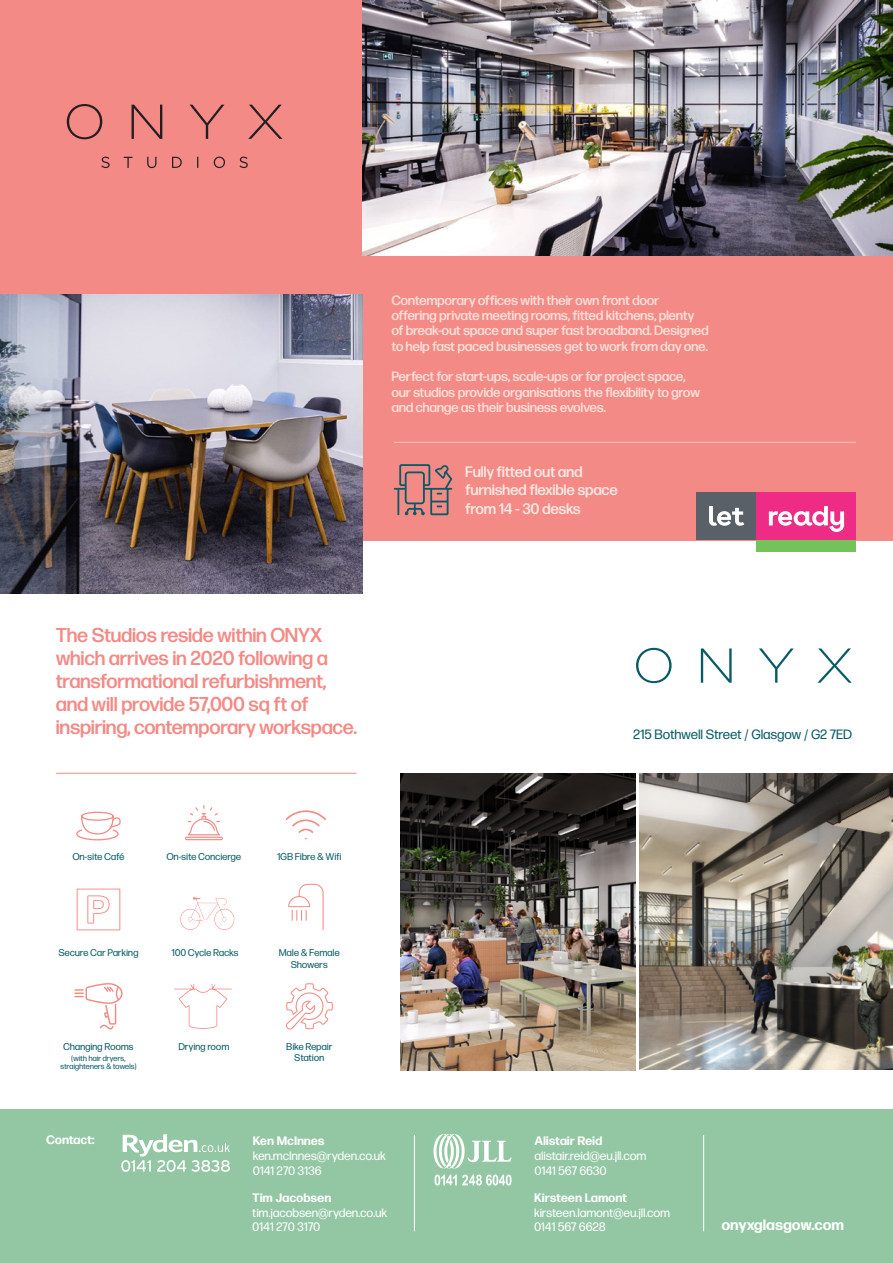
<style>
.page{position:relative;width:893px;height:1263px;background:#fff}
.page>*{position:absolute;margin:0;border:0;box-sizing:border-box;transform-origin:0 0}
.t1{font:500 20.1px/23px "Forma DJR Banner";letter-spacing:.02em;color:#f38a85}
.t2{font:500 15.15px/18.1px "Forma DJR Banner";letter-spacing:.02em;color:#fde8e4}
.t3{font:700 15px "Forma DJR Banner";letter-spacing:.04em;color:#fff}
.t4{font:500 13.5px/15.3px "Forma DJR Banner";letter-spacing:.02em;color:#fddfd9}
.t5{font:13.5px "Forma DJR Banner";letter-spacing:.04em;color:#075b65}
.t6{font:12.3px/14.7px "Forma DJR Banner";letter-spacing:.04em;color:#fff}
.t7{font:700 12.3px "Forma DJR Banner";letter-spacing:.04em;color:#fff}
.t8{font:9.75px/11.9px "Forma DJR Banner";letter-spacing:.04em;color:#075b65;text-align:center}
.t9{font:7.8px/7.8px "Forma DJR Banner";letter-spacing:.04em;color:#075b65;text-align:center}
</style>
<div class="page">
<div style="left:0;top:0;width:893px;height:540px;background:#f38a85"></div>
<img style="left:363px;top:0;width:530px;height:255px">
<img style="left:0;top:295px;width:363px;height:299px">
<div style="left:696px;top:493px;width:61px;height:47px;background:#5a6067"></div>
<div style="left:757px;top:493px;width:99px;height:47px;background:#ee2c85"></div>
<div style="left:757px;top:540px;width:99px;height:12px;background:#76c25a"></div>
<svg style="left:709px;top:506px;width:35px;height:20px"></svg>
<svg style="left:769px;top:506px;width:75px;height:26px"></svg>
<svg style="left:285px;top:810px;width:41px;height:30px"></svg>
<svg style="left:76px;top:811px;width:45px;height:30px"></svg>
<hr style="left:185px;top:837px;width:38px;height:3px;background:#f38a85;border-radius:2px">
<svg style="left:188px;top:805px;width:32px;height:30px"></svg>
<svg style="left:180px;top:897px;width:55px;height:33px"></svg>
<svg style="left:74px;top:983px;width:49px;height:46px"></svg>
<svg style="left:77px;top:888px;width:43px;height:42px"></svg>
<svg style="left:288px;top:884px;width:36px;height:46px"></svg>
<svg style="left:286px;top:983px;width:47px;height:46px"></svg>
<svg style="left:174px;top:984px;width:58px;height:45px"></svg>
<img style="left:401px;top:773px;width:235px;height:297px">
<div style="left:0;top:1110px;width:893px;height:153px;background:#93c7a4"></div>
<svg style="left:435px;top:1174px;width:77px;height:11px"></svg>
<svg style="left:433px;top:1134px;width:79px;height:34px"></svg>
<svg style="left:121px;top:1134px;width:109px;height:38px"></svg>
<hr style="left:414px;top:1135px;width:1px;height:96px;background:#fff">
<hr style="left:703px;top:1135px;width:1px;height:96px;background:#fff">
<svg style="left:67px;top:104px;width:35px;height:35px"></svg>
<svg style="left:132px;top:105px;width:30px;height:34px"></svg>
<svg style="left:190px;top:105px;width:34px;height:34px"></svg>
<svg style="left:248px;top:105px;width:34px;height:34px"></svg>
<svg style="left:101px;top:157px;width:147px;height:11px"></svg>
<svg style="left:636px;top:648px;width:36px;height:35px"></svg>
<svg style="left:701px;top:648px;width:31px;height:35px"></svg>
<svg style="left:759px;top:648px;width:35px;height:35px"></svg>
<svg style="left:817px;top:648px;width:35px;height:35px"></svg>
<svg style="left:394px;top:464px;width:58px;height:51px"></svg>
<hr style="left:56px;top:773px;width:301px;height:1px;background:#f38a85">
<hr style="left:394px;top:442px;width:462px;height:1px;background:#fac6be">
<img style="left:639px;top:773px;width:254px;height:296px">
<p class="t4" style="left:392px;top:292px;width:318px">Contemporary offices with their own front door<br>offering private meeting rooms, fitted kitchens, plenty of break-out space and super fast broadband. Designed to help fast paced businesses get to work from day one.</p>
<p class="t4" style="left:392px;top:369px;width:310px">Perfect for start-ups, scale-ups or for project space, our studios provide organisations the flexibility to grow and change as their business evolves.</p>
<p class="t1" style="left:56px;top:623px;width:302px">The Studios reside within ONYX which arrives in 2020 following a transformational refurbishment, and will provide 57,000 sq ft of inspiring, contemporary workspace.</p>
<p class="t8" style="left:73px;top:850px;width:53px">On-site Café</p>
<p class="t8" style="left:167px;top:850px;width:76px">On-site Concierge</p>
<p class="t8" style="left:277px;top:850px;width:65px">1GB Fibre &amp; Wifi</p>
<p class="t8" style="left:59px;top:946px;width:81px">Secure Car Parking</p>
<p class="t8" style="left:172px;top:946px;width:68px">100 Cycle Racks</p>
<p class="t8" style="left:279px;top:946px;width:62px">Male &amp; Female<br>Showers</p>
<p class="t8" style="left:63px;top:1040px;width:72px">Changing Rooms</p>
<p class="t9" style="left:61px;top:1054px;width:77px">(with hair dryers, straighteners &amp; towels)</p>
<p class="t8" style="left:179px;top:1040px;width:52px">Drying room</p>
<p class="t8" style="left:287px;top:1040px;width:47px">Bike Repair<br>Station</p>
<p class="t2" style="left:466px;top:462px;width:154px">Fully fitted out and furnished flexible space from 14 - 30 desks</p>
<p class="t5" style="left:633px;top:726px;width:220px">215 Bothwell Street / Glasgow / G2 7ED</p>
<p class="t7" style="left:46px;top:1132px;width:49px">Contact:</p>
<p class="t7" style="left:535px;top:1133px;width:69px">Alistair Reid</p>
<p class="t6" style="left:535px;top:1148px;width:113px">alistair.reid@eu.jll.com<br>0141 567 6630</p>
<p class="t7" style="left:534px;top:1190px;width:94px">Kirsteen Lamont</p>
<p class="t6" style="left:534px;top:1205px;width:137px">kirsteen.lamont@eu.jll.com<br>0141 567 6628</p>
<p class="t3" style="left:722px;top:1215px;width:123px">onyxglasgow.com</p>
<p class="t7" style="left:253px;top:1133px;width:73px">Ken McInnes</p>
<p class="t6" style="left:253px;top:1148px;width:134px">ken.mcInnes@ryden.co.uk<br>0141 270 3136</p>
<p class="t7" style="left:253px;top:1190px;width:80px">Tim Jacobsen</p>
<p class="t6" style="left:253px;top:1205px;width:136px">tim.jacobsen@ryden.co.uk<br>0141 270 3170</p>
</div>
